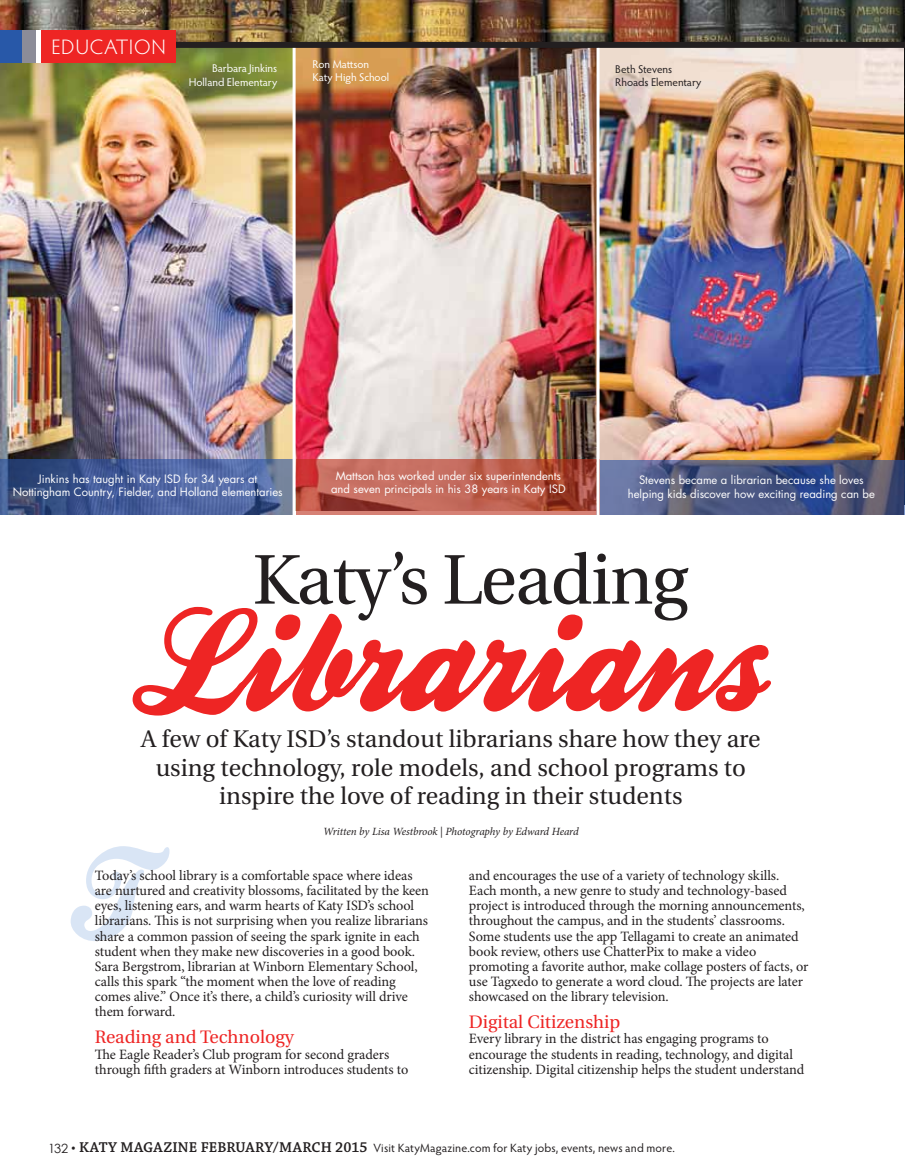
<style>
.page{position:relative;width:905px;height:1175px;background:#fff}
.page>*{position:absolute;margin:0;border:0;box-sizing:border-box;transform-origin:0 0}
.t1{font:69.9px "Utopia";letter-spacing:-.02em;color:#231f20}
.t2{font:24px/28.5px "Utopia";color:#231f20;text-align:center}
.t3{font:300 21px "Hypatia Sans Pro";letter-spacing:.04em;color:#fff}
.t4{font:18px "Utopia";color:#ee2524}
.t5{font:600 15px "Chaparral Pro";letter-spacing:.015em;color:#231f20}
.t6{font:14.25px/15.1px "Minion Pro";letter-spacing:-.005em;color:#231f20}
.t7{font:12px "Hypatia Sans Pro";letter-spacing:.015em;color:#231f20}
.t8{font:11.25px/13.5px "Futura";color:#fff;text-align:center}
.t9{font:11.25px/13.5px "Hypatia Sans Pro";color:#fff}
.t10{font:11.25px/13.5px "Hypatia Sans Pro";letter-spacing:-.005em;color:#231f20}
.t11{font:italic 11.1px "Minion Pro";letter-spacing:-.01em;color:#231f20}
.s1{font-family:"Century Gothic";font-weight:400;font-size:12.75px}
.s2{font-weight:400}
.s3{font-family:"Chaparral Pro";font-weight:600;font-size:15px}
</style>
<div class="page">
<img style="left:0;top:0;width:904px;height:461px">
<img style="left:599px;top:48px;width:304px;height:413px">
<svg style="left:599px;top:461px;width:305px;height:54px;background:#505a83"></svg>
<img style="left:295px;top:48px;width:301px;height:411px">
<svg style="left:295px;top:459px;width:301px;height:56px;background:#ba5d4f"></svg>
<img style="left:0;top:48px;width:292px;height:411px">
<svg style="left:0;top:459px;width:292px;height:56px;background:#455c94"></svg>
<svg style="left:70px;top:846px;width:99px;height:95px"></svg>
<div style="left:0;top:42px;width:904px;height:6px;background:#231f20"></div>
<div style="left:0;top:30px;width:176px;height:33px;background:#ee2524"></div>
<div style="left:0;top:30px;width:23px;height:33px;background:#2858a8"></div>
<hr style="left:36px;top:30px;width:4px;height:33px;background:#fff">
<div style="left:23px;top:30px;width:13px;height:33px;background:#8c8c98"></div>
<svg style="left:133px;top:607px;width:638px;height:108px"></svg>
<hr style="left:292px;top:48px;width:3px;height:467px;background:#fff">
<hr style="left:596px;top:48px;width:3px;height:469px;background:#fff">
<h3 class="t3" style="left:52px;top:33px;width:116px">EDUCATION</h3>
<p class="t9" style="left:189px;top:61px;width:90px;text-align:right">Barbara Jinkins<br>Holland Elementary</p>
<p class="t9" style="left:312px;top:57px;width:78px">Ron Mattson<br>Katy High School</p>
<p class="t10" style="left:615px;top:62px;width:87px">Beth Stevens<br>Rhoads Elementary</p>
<p class="t8" style="left:13px;top:472px;width:271px">Jinkins has taught in Katy ISD for 34 years at<br>Nottingham Country, Fielder, and Holland elementaries</p>
<p class="t8" style="left:331px;top:469px;width:236px">Mattson has worked under six superintendents and seven principals in his 38 years in Katy ISD</p>
<p class="t8" style="left:628px;top:473px;width:248px">Stevens became a librarian because she loves helping kids discover how exciting reading can be</p>
<h1 class="t1" style="left:253px;top:541px;width:437px">Katy’s Leading</h1>
<h2 class="t2" style="left:141px;top:725px;width:620px">A few of Katy ISD’s standout librarians share how they are using technology, role models, and school programs to inspire the love of reading in their students</h2>
<p class="t11" style="left:323px;top:823px;width:257px">Written by Lisa Westbrook | Photography by Edward Heard</p>
<p class="t6" style="left:95px;top:868px;width:336px">Today’s school library is a comfortable space where ideas are nurtured and creativity blossoms, facilitated by the keen eyes, listening ears, and warm hearts of Katy ISD’s school librarians. This is not surprising when you realize librarians share a common passion of seeing the spark ignite in each student when they make new discoveries in a good book.<br>Sara Bergstrom, librarian at Winborn Elementary School, calls this spark “the moment when the love of reading comes alive.” Once it’s there, a child’s curiosity will drive them forward.</p>
<p class="t4" style="left:95px;top:1027px;width:201px">Reading and Technology</p>
<p class="t6" style="left:95px;top:1046px;width:315px">The Eagle Reader’s Club program for second graders through fifth graders at Winborn introduces students to</p>
<p class="t6" style="left:469px;top:868px;width:341px">and encourages the use of a variety of technology skills.<br>Each month, a new genre to study and technology-based project is introduced through the morning announcements, throughout the campus, and in the students’ classrooms.<br>Some students use the app Tellagami to create an animated book review, others use ChatterPix to make a video promoting a favorite author, make collage posters of facts, or use Tagxedo to generate a word cloud. The projects are later showcased on the library television.</p>
<p class="t4" style="left:469px;top:1012px;width:153px">Digital Citizenship</p>
<p class="t6" style="left:469px;top:1031px;width:337px">Every library in the district has engaging programs to encourage the students in reading, technology, and digital citizenship. Digital citizenship helps the student understand</p>
<p class="t5" style="left:48px;top:1139px;width:171px"><span class="s1">132</span> <span class="s2">•</span> KATY MAGAZINE FEBRUARY</p>
<p class="t5" style="left:273px;top:1139px;width:18px">/MARCH</p>
<p class="t7" style="left:335px;top:1140px;width:341px"><span class="s3">2015</span> Visit KatyMagazine.com for Katy jobs, events, news and more.</p>
</div>
